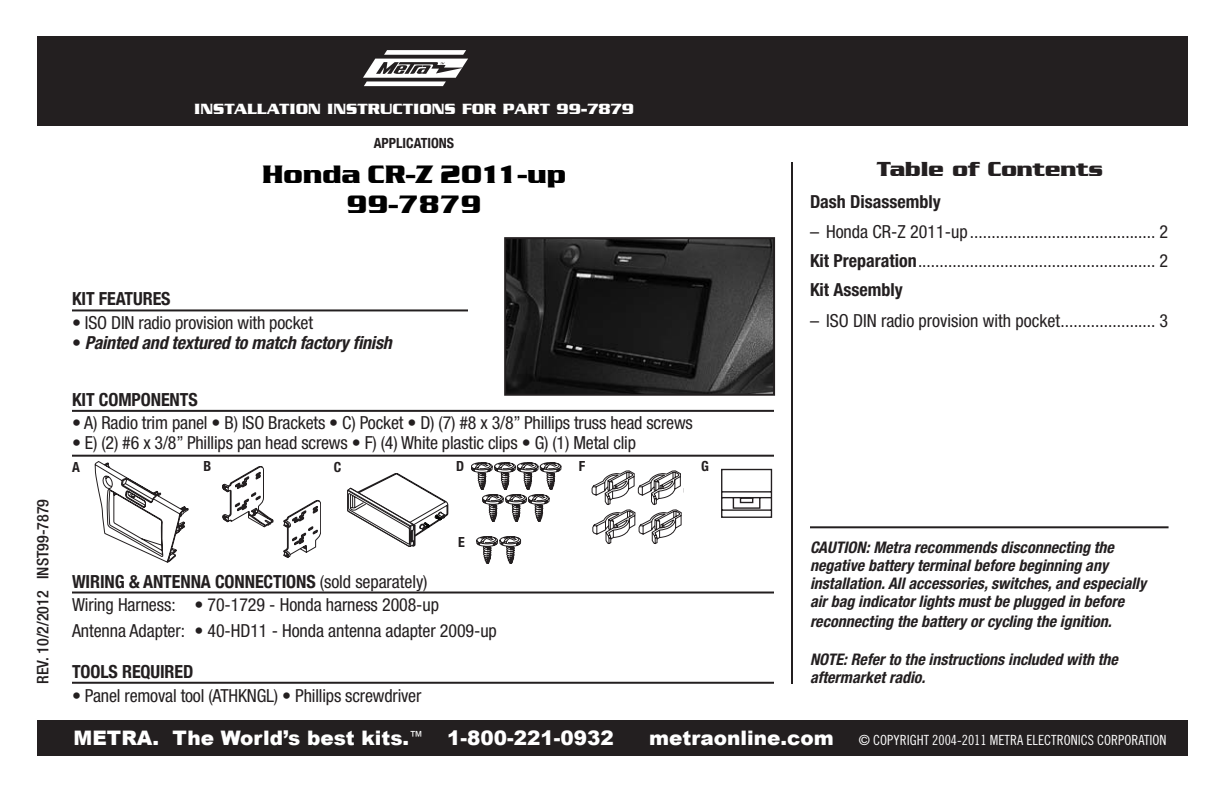
<style>
.page{position:relative;width:1224px;height:792px;background:#fff}
.page>*{position:absolute;margin:0;border:0;box-sizing:border-box;transform-origin:0 0}
.t1{font:700 26px/30px "Serpentine D";color:#000;text-align:center}
.t2{font:700 22px "Serpentine";color:#231f20}
.t3{font:900 20px "Arial";color:#fff}
.t4{font:condensed 18px/29.2px "Helvetica Neue";letter-spacing:-.01em;color:#231f20;text-align:justify}
.t5{font:italic 700 condensed 18px "Helvetica Neue";letter-spacing:-.01em;color:#231f20}
.t6{font:700 condensed 18px "Helvetica Neue";letter-spacing:-.005em;color:#231f20}
.t7{font:700 condensed 18px "Helvetica Neue";color:#231f20}
.t8{font:italic 700 condensed 16px/18px "Helvetica Neue";color:#231f20}
.t9{font:700 16px "Serpentine";color:#fff}
.t10{font:500 condensed 16px "Helvetica Neue";color:#231f20}
.t11{font:14px "Trade Gothic Cond Eighteen";color:#fff}
.t12{font:700 condensed 14px "Helvetica Neue";color:#231f20}
.t13{font:700 condensed 14px "Helvetica Neue";color:#231f20}
.s1{font-weight:700}
.s2{font-weight:400;font-style:normal}
.s3{font-family:"Arial";font-weight:900;font-size:20px}
</style>
<div class="page">
<div style="left:37px;top:36px;width:1150px;height:90px;background:#231f20"></div>
<svg style="left:363px;top:50px;width:105px;height:36px"></svg>
<div style="left:37px;top:720px;width:1150px;height:36px;background:#231f20"></div>
<hr style="left:791px;top:162px;width:2px;height:522px;background:#231f20">
<hr style="left:810px;top:526px;width:359px;height:2px;background:#231f20">
<hr style="left:72px;top:309px;width:396px;height:2px;background:#231f20">
<hr style="left:72px;top:410px;width:702px;height:2px;background:#231f20">
<hr style="left:72px;top:455px;width:702px;height:2px;background:#231f20">
<hr style="left:72px;top:682px;width:702px;height:2px;background:#231f20">
<hr style="left:72px;top:592px;width:702px;height:2px;background:#231f20">
<svg style="left:95px;top:461px;width:93px;height:101px"></svg>
<svg style="left:222px;top:466px;width:99px;height:91px"></svg>
<svg style="left:471px;top:462px;width:90px;height:60px"></svg>
<svg style="left:477px;top:536px;width:45px;height:28px"></svg>
<svg style="left:592px;top:471px;width:92px;height:73px"></svg>
<svg style="left:721px;top:469px;width:51px;height:49px"></svg>
<img style="left:507px;top:240px;width:265px;height:153px">
<div style="left:504px;top:237px;width:271px;height:159px;border:2px solid #231f20"></div>
<svg style="left:347px;top:473px;width:101px;height:74px"></svg>
<p class="t10" style="left:33px;top:684px;width:187px;rotate:-90deg">REV. 10/2/2012 INST99-7879</p>
<p class="t9" style="left:194px;top:100px;width:441px">INSTALLATION INSTRUCTIONS FOR PART 99-7879</p>
<p class="t12" style="left:374px;top:135px;width:82px">APPLICATIONS</p>
<h1 class="t1" style="left:262px;top:160px;width:305px">Honda CR-Z 2011-up<br>99-7879</h1>
<p class="t6" style="left:72px;top:288px;width:100px">KIT FEATURES</p>
<p class="t2" style="left:877px;top:156px;width:228px">Table of Contents</p>
<p class="t7" style="left:810px;top:191px;width:132px">Dash Disassembly</p>
<p class="t4" style="left:810px;top:216px;width:360px">– Honda CR-Z 2011-up ........................................... 2<br><span class="s1">Kit Preparation</span> ....................................................... 2<br><span class="s1">Kit Assembly</span></p>
<p class="t4" style="left:72px;top:308px;width:243px">• ISO DIN radio provision with pocket</p>
<p class="t4" style="left:810px;top:306px;width:360px">– ISO DIN radio provision with pocket ...................... 3</p>
<p class="t5" style="left:72px;top:332px;width:321px"><span class="s2">•</span> Painted and textured to match factory finish</p>
<p class="t6" style="left:72px;top:389px;width:127px">KIT COMPONENTS</p>
<p class="t4" style="left:72px;top:408px;width:622px">• A) Radio trim panel • B) ISO Brackets • C) Pocket • D) (7) #8 x 3/8” Phillips truss head screws</p>
<p class="t4" style="left:72px;top:428px;width:566px">• E) (2) #6 x 3/8” Phillips pan head screws • F) (4) White plastic clips • G) (1) Metal clip</p>
<p class="t13" style="left:334px;top:458px;width:9px">C</p>
<p class="t13" style="left:701px;top:457px;width:9px">G</p>
<p class="t13" style="left:579px;top:457px;width:8px">F</p>
<p class="t13" style="left:72px;top:458px;width:9px">A</p>
<p class="t13" style="left:204px;top:458px;width:9px">B</p>
<p class="t13" style="left:456px;top:458px;width:10px">D</p>
<p class="t13" style="left:458px;top:533px;width:8px">E</p>
<p class="t4" style="left:72px;top:570px;width:369px;line-height:23px"><span class="s1">WIRING &amp; ANTENNA CONNECTIONS</span> (sold separately)<br>Wiring Harness: • 70-1729 - Honda harness 2008-up</p>
<p class="t4" style="left:72px;top:615px;width:426px">Antenna Adapter: • 40-HD11 - Honda antenna adapter 2009-up</p>
<p class="t6" style="left:72px;top:660px;width:123px">TOOLS REQUIRED</p>
<p class="t4" style="left:72px;top:680px;width:351px">• Panel removal tool (ATHKNGL) • Phillips screwdriver</p>
<p class="t8" style="left:810px;top:538px;width:338px">CAUTION: Metra recommends disconnecting the negative battery terminal before beginning any installation. All accessories, switches, and especially air bag indicator lights must be plugged in before</p>
<p class="t8" style="left:810px;top:612px;width:303px">reconnecting the battery or cycling the ignition.</p>
<p class="t8" style="left:810px;top:650px;width:310px">NOTE: Refer to the instructions included with the aftermarket radio.</p>
<p class="t3" style="left:74px;top:727px;width:542px">METRA. The World’s best kits.<sup>™</sup> 1-800-221-0932</p>
<p class="t11" style="left:649px;top:732px;width:519px"><span class="s3">metraonline.com</span> © COPYRIGHT 2004-2011 METRA ELECTRONICS CORPORATION</p>
</div>
